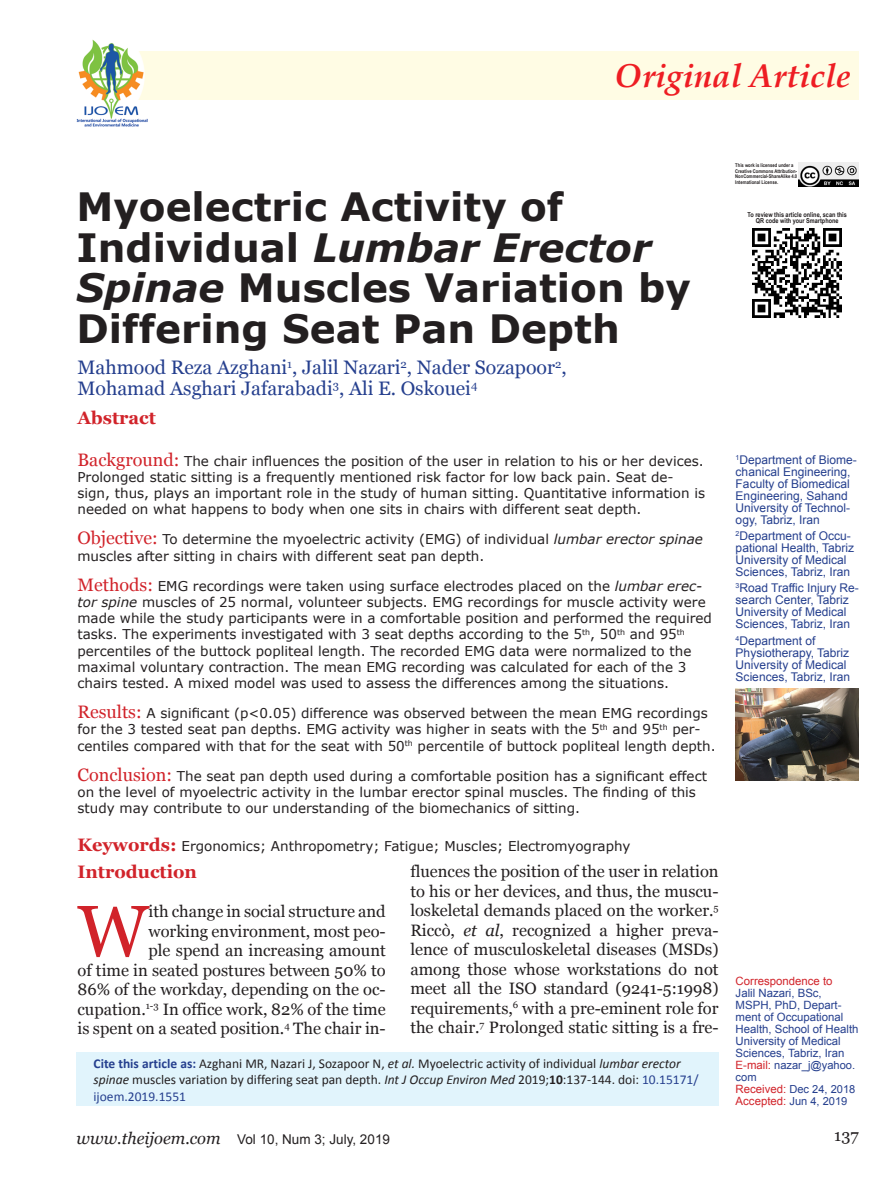
<style>
.page{position:relative;width:893px;height:1191px;background:#fff}
.page>*{position:absolute;margin:0;border:0;box-sizing:border-box;transform-origin:0 0}
.First_first_body{font:72.75px "Georgia";color:#d1232a}
.t1{font:700 39px/40.5px "Verdana";color:#231f20}
.t2{font:italic 700 33px "Book Antiqua";color:#ee1d23}
.Authors{font:19.5px/21px "Georgia";color:#253f8e}
.heading{font:700 18px "Georgia";color:#d1232a}
.First_first_body-2{font:16.5px/19.5px "Georgia";color:#231f20;text-align:right}
.Editorial{font:16.5px "Georgia";color:#231f20}
.Structured_Abstract{font:13.5px/16.2px "Verdana";color:#231f20}
.Citation{font:13.5px/16.2px "Calibri";color:#231f20}
.Key_Word{font:13.5px "Verdana";color:#231f20}
.Editorial-2{font:13.5px "Arial";color:#231f20}
.Affiliation{font:12px/12px "Arial";color:#253f8e}
.Adress_corresspondan{font:11.4px/12px "Arial";color:#253f8e}
.Adress_corresspondan-2{font:11.4px "Arial";color:#d1232a}
.Adress_corresspondan-3{font:11.1px/12px "Arial";color:#253f8e}
.t3{font:700 6.75px/6px "Arial Narrow";color:#231f20;text-align:center}
.t4{font:700 5.1px/5.6px "Arial Narrow";color:#231f20}
.s1{font-style:italic}
.s2{font-family:"Georgia";font-size:18px;color:#d1232a}
.s3{font-family:"Georgia";font-weight:700;font-size:18px;color:#d1232a}
.s4{font-weight:700;color:#253f8e}
.s5{font-weight:700}
.s6{color:#253f8e}
.s7{color:#d1232a}
.s8{font-size:11.4px;color:#d1232a}
.s9{font-size:11.1px;color:#253f8e}
.s10{font-family:"Georgia";font-style:italic;font-size:16.5px}
</style>
<div class="page">
<div style="left:98px;top:51px;width:760px;height:48px;background:#fffce4"></div>
<img style="left:77px;top:39px;width:71px;height:88px">
<img style="left:799px;top:162px;width:59px;height:24px">
<div style="left:77px;top:1052px;width:642px;height:54px;background:#e1f4fc"></div>
<img style="left:736px;top:688px;width:123px;height:92px">
<img style="left:753px;top:229px;width:88px;height:88px">
<h3 class="t2" style="left:615px;top:53px;width:237px">Original Article</h3>
<p class="t1" style="left:77px;top:185px;width:616px">Myoelectric Activity of<br>Individual <span class="s1">Lumbar Erector<br>Spinae</span> Muscles Variation by<br>Differing Seat Pan Depth</p>
<p class="Authors" style="left:77px;top:357px;width:491px">Mahmood Reza Azghani<sup>1</sup>, Jalil Nazari<sup>2</sup>, Nader Sozapoor<sup>2</sup>,<br>Mohamad Asghari Jafarabadi<sup>3</sup>, Ali E. Oskouei<sup>4</sup></p>
<p class="heading" style="left:77px;top:408px;width:80px">Abstract</p>
<p class="Structured_Abstract" style="left:77px;top:452px;width:629px"><span class="s2">Background:</span> The chair influences the position of the user in relation to his or her devices.<br>Prolonged static sitting is a frequently mentioned risk factor for low back pain. Seat de&shy;sign, thus, plays an important role in the study of human sitting. Quantitative information is needed on what happens to body when one sits in chairs with different seat depth.</p>
<p class="Structured_Abstract" style="left:77px;top:531px;width:627px"><span class="s2">Objective:</span> To determine the myoelectric activity (EMG) of individual <span class="s1">lumbar erector spinae </span>muscles after sitting in chairs with different seat pan depth.</p>
<p class="Structured_Abstract" style="left:77px;top:577px;width:636px"><span class="s2">Methods:</span> EMG recordings were taken using surface electrodes placed on the <span class="s1">lumbar erec&shy;tor spine</span> muscles of 25 normal, volunteer subjects. EMG recordings for muscle activity were made while the study participants were in a comfortable position and performed the required tasks. The experiments investigated with 3 seat depths according to the 5<sup>th</sup>, 50<sup>th</sup> and 95<sup>th </sup>percentiles of the buttock popliteal length. The recorded EMG data were normalized to the maximal voluntary contraction. The mean EMG recording was calculated for each of the 3 chairs tested. A mixed model was used to assess the differences among the situations.</p>
<p class="Structured_Abstract" style="left:77px;top:704px;width:640px"><span class="s2">Results:</span> A significant (p&lt;0.05) difference was observed between the mean EMG recordings for the 3 tested seat pan depths. EMG activity was higher in seats with the 5<sup>th</sup> and 95<sup>th</sup> per&shy;centiles compared with that for the seat with 50<sup>th</sup> percentile of buttock popliteal length depth.</p>
<p class="Structured_Abstract" style="left:77px;top:767px;width:631px"><span class="s2">Conclusion:</span> The seat pan depth used during a comfortable position has a significant effect on the level of myoelectric activity in the lumbar erector spinal muscles. The finding of this study may contribute to our understanding of the biomechanics of sitting.</p>
<p class="Key_Word" style="left:77px;top:837px;width:554px"><span class="s3">Keywords:</span> Ergonomics; Anthropometry; Fatigue; Muscles; Electromyography</p>
<p class="heading" style="left:77px;top:861px;width:121px">Introduction</p>
<p class="First_first_body" style="left:77px;top:890px;width:73px">W</p>
<p class="First_first_body-2" style="left:77px;top:902px;width:310px">ith change in social structure and<br>working environment, most peo-<br>ple spend an increasing amount<br>of time in seated postures between 50% to 86% of the workday, depending on the oc&shy;cupation.<sup>1-3</sup> In office work, 82% of the time is spent on a seated position.<sup>4</sup> The chair in-</p>
<p class="First_first_body-2" style="left:410px;top:861px;width:310px;text-align:justify">fluences the position of the user in relation to his or her devices, and thus, the muscu&shy;loskeletal demands placed on the worker.<sup>5<br></sup>Riccò, <span class="s1">et al</span>, recognized a higher preva&shy;lence of musculoskeletal diseases (MSDs) among those whose workstations do not meet all the ISO standard (9241-5:1998) requirements,<sup>6</sup> with a pre-eminent role for the chair.<sup>7</sup> Prolonged static sitting is a fre-</p>
<p class="Citation" style="left:94px;top:1055px;width:607px"><span class="s4">Cite this article as:</span> Azghani MR, Nazari J, Sozapoor N, <span class="s1">et al.</span> Myoelectric activity of individual <span class="s1">lumbar erector spinae</span> muscles variation by differing seat pan depth. <span class="s1">Int J Occup Environ Med</span> 2019;<span class="s5">10</span>:137-144. doi: <span class="s6">10.15171/ ijoem.2019.1551</span></p>
<p class="t4" style="left:735px;top:162px;width:64px">This work is licensed under a<br>Creative Commons Attribution-<br>NonCommercial-ShareAlike 4.0<br>International License.</p>
<p class="t3" style="left:748px;top:211px;width:101px">To review this article online, scan this<br>QR code with your Smartphone</p>
<p class="Affiliation" style="left:736px;top:454px;width:123px"><sup>1</sup>Department of Biome&shy;chanical Engineering,<br>Faculty of Biomedical<br>Engineering, Sahand<br>University of Technol&shy;ogy, Tabriz, Iran</p>
<p class="Affiliation" style="left:736px;top:530px;width:120px"><sup>2</sup>Department of Occu&shy;pational Health, Tabriz<br>University of Medical<br>Sciences, Tabriz, Iran</p>
<p class="Affiliation" style="left:736px;top:582px;width:125px"><sup>3</sup>Road Traffic Injury Re&shy;search Center, Tabriz<br>University of Medical<br>Sciences, Tabriz, Iran</p>
<p class="Affiliation" style="left:736px;top:634px;width:116px"><sup>4</sup>Department of<br>Physiotherapy, Tabriz<br>University of Medical<br>Sciences, Tabriz, Iran</p>
<p class="Adress_corresspondan" style="left:736px;top:975px;width:124px"><span class="s7">Correspondence to<br></span>Jalil Nazari, BSc,<br>MSPH, PhD, Depart&shy;ment of Occupational<br>Health, School of Health<br>University of Medical<br>Sciences, Tabriz, Iran</p>
<p class="Adress_corresspondan-3" style="left:736px;top:1059px;width:121px"><span class="s8">E-mail:</span> nazar_j@yahoo. com</p>
<p class="Adress_corresspondan-3" style="left:736px;top:1083px;width:121px"><span class="s8">Received:</span> Dec 24, 2018</p>
<p class="Adress_corresspondan-2" style="left:736px;top:1093px;width:113px">Accepted: <span class="s9">Jun 4, 2019</span></p>
<p class="Editorial-2" style="left:77px;top:1130px;width:315px"><span class="s10">www.theijoem.com</span> Vol 10, Num 3; July, 2019</p>
<p class="Editorial" style="left:834px;top:1125px;width:26px">137</p>
</div>
